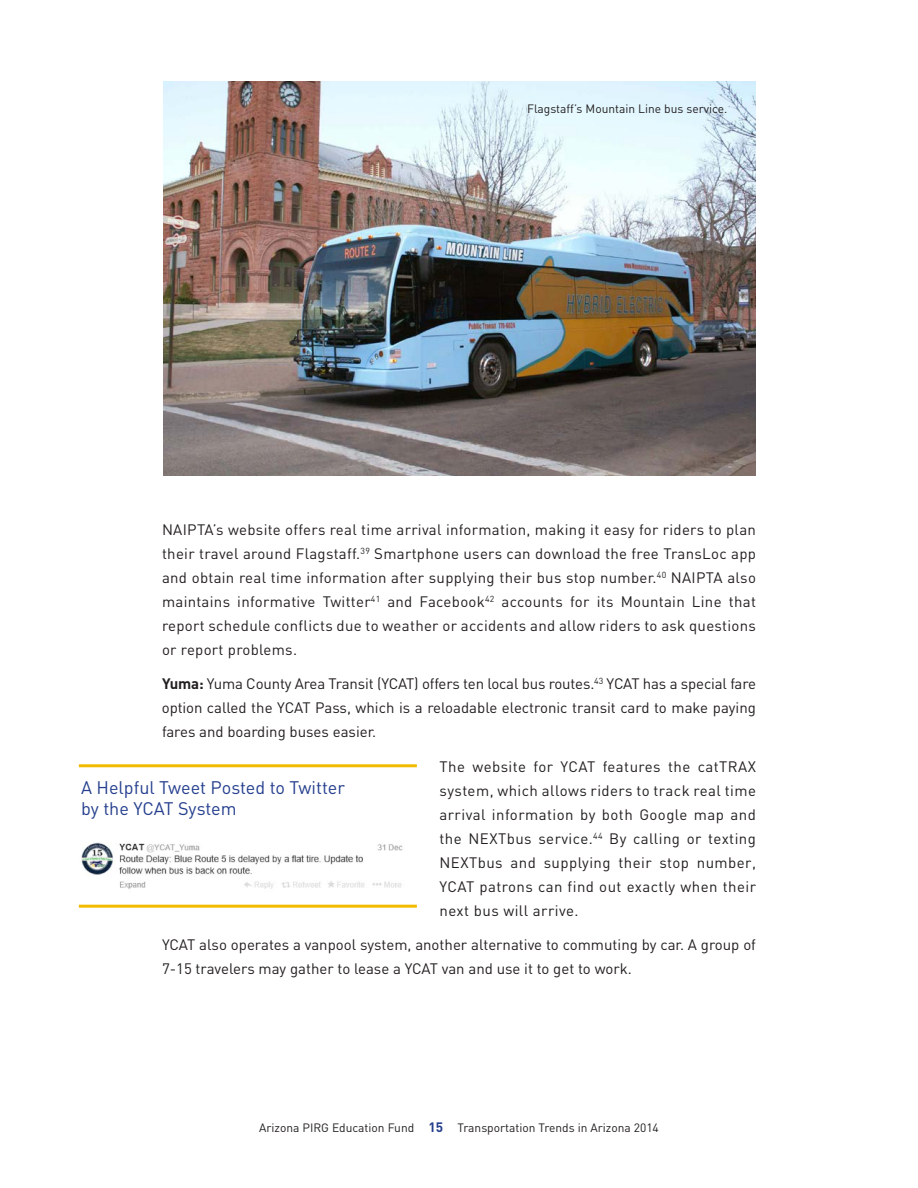
<style>
.page{position:relative;width:918px;height:1188px;background:#fff}
.page>*{position:absolute;margin:0;border:0;box-sizing:border-box;transform-origin:0 0}
.A_Head{font:18px/21px "DIN";color:#253f8e}
.RTF{font:15px/24px "DIN";color:#231f20;text-align:justify}
.t1{font:12px "DIN";color:#231f20}
.s1{font-weight:700}
.s2{font-weight:700;font-size:13.5px;color:#253f8e}
</style>
<div class="page">
<img style="left:164px;top:81px;width:592px;height:395px">
<img style="left:81px;top:842px;width:322px;height:47px">
<hr style="left:79px;top:764px;width:338px;height:3px;background:#f2bb00">
<hr style="left:79px;top:905px;width:338px;height:3px;background:#f2bb00">
<p class="t1" style="left:527px;top:101px;width:200px">Flagstaff’s Mountain Line bus service.</p>
<p class="RTF" style="left:162px;top:517px;width:596px">NAIPTA’s website offers real time arrival information, making it easy for riders to plan their travel around Flagstaff. <sup>39</sup> Smartphone users can download the free TransLoc app and obtain real time information after supplying their bus stop number. <sup>40</sup> NAIPTA also maintains informative Twitter<sup>41</sup> and Facebook<sup>42</sup> accounts for its Mountain Line that report schedule conflicts due to weather or accidents and allow riders to ask questions or report problems.</p>
<p class="RTF" style="left:162px;top:672px;width:596px"><span class="s1">Yuma:</span> Yuma County Area Transit (YCAT) offers ten local bus routes. <sup>43</sup> YCAT has a special fare option called the YCAT Pass, which is a reloadable electronic transit card to make paying fares and boarding buses easier.</p>
<p class="RTF" style="left:440px;top:754px;width:318px">The website for YCAT features the catTRAX system, which allows riders to track real time arrival information by both Google map and the NEXTbus service. <sup>44</sup> By calling or texting NEXTbus and supplying their stop number, YCAT patrons can find out exactly when their next bus will arrive.</p>
<p class="RTF" style="left:162px;top:933px;width:595px">YCAT also operates a vanpool system, another alternative to commuting by car. A group of<br>7-15 travelers may gather to lease a YCAT van and use it to get to work.</p>
<p class="A_Head" style="left:81px;top:777px;width:266px">A Helpful Tweet Posted to Twitter by the YCAT System</p>
<p class="t1" style="left:259px;top:1120px;width:401px">Arizona PIRG Education Fund <span class="s2">15</span> Transportation Trends in Arizona 2014</p>
</div>
